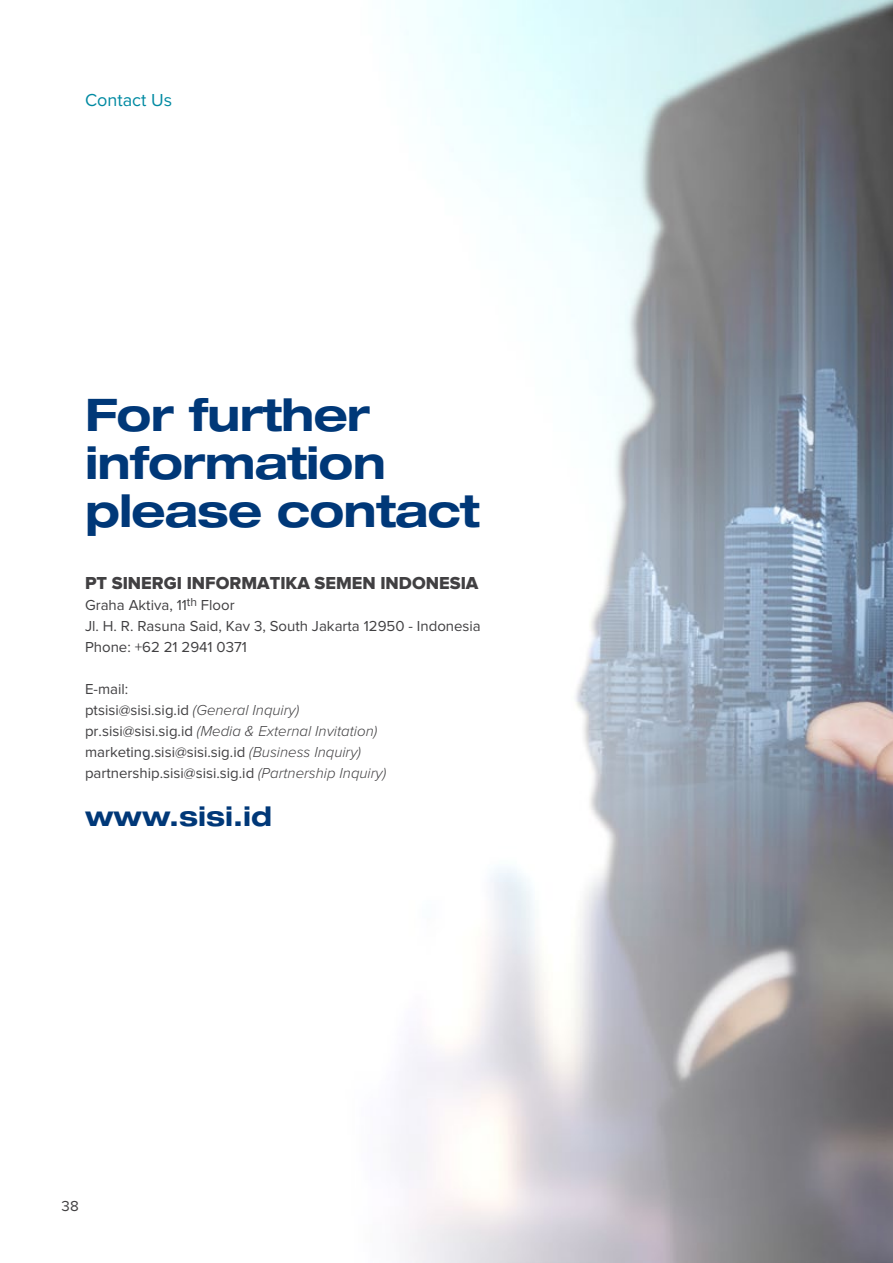
<style>
.page{position:relative;width:893px;height:1263px;background:#fff}
.page>*{position:absolute;margin:0;border:0;box-sizing:border-box;transform-origin:0 0}
.t1{font:700 expanded 45px/48px "Helvetica Neue LT Std";letter-spacing:-.02em;color:#003878}
.t2{font:700 expanded 27px "Helvetica Neue LT Std";color:#003878}
.t3{font:18px "Proxima Nova Extrabld";color:#414042}
.t4{font:18px "Proxima Nova";color:#008aa2}
.t5{font:15px/21px "Proxima Nova";color:#414042}
.s1{font-weight:300;font-style:italic}
</style>
<div class="page">
<img style="left:396px;top:0;width:497px;height:1263px">
<p class="t4" style="left:85px;top:92px;width:89px">Contact Us</p>
<h1 class="t1" style="left:85px;top:390px;width:396px">For further information please contact</h1>
<p class="t3" style="left:85px;top:575px;width:395px">PT SINERGI INFORMATIKA SEMEN INDONESIA</p>
<p class="t5" style="left:85px;top:595px;width:397px">Graha Aktiva, 11<sup>th</sup> Floor<br>Jl. H. R. Rasuna Said, Kav 3, South Jakarta 12950 - Indonesia<br>Phone: +62 21 2941 0371</p>
<p class="t5" style="left:85px;top:679px;width:303px">E-mail:<br>ptsisi@sisi.sig.id <span class="s1">(General Inquiry) </span>pr.sisi@sisi.sig.id <span class="s1">(Media &amp; External Invitation) </span>marketing.sisi@sisi.sig.id <span class="s1">(Business Inquiry) </span>partnership.sisi@sisi.sig.id <span class="s1">(Partnership Inquiry)</span></p>
<h2 class="t2" style="left:85px;top:800px;width:189px">www.sisi.id</h2>
<p class="t5" style="left:62px;top:1196px;width:19px">38</p>
</div>
